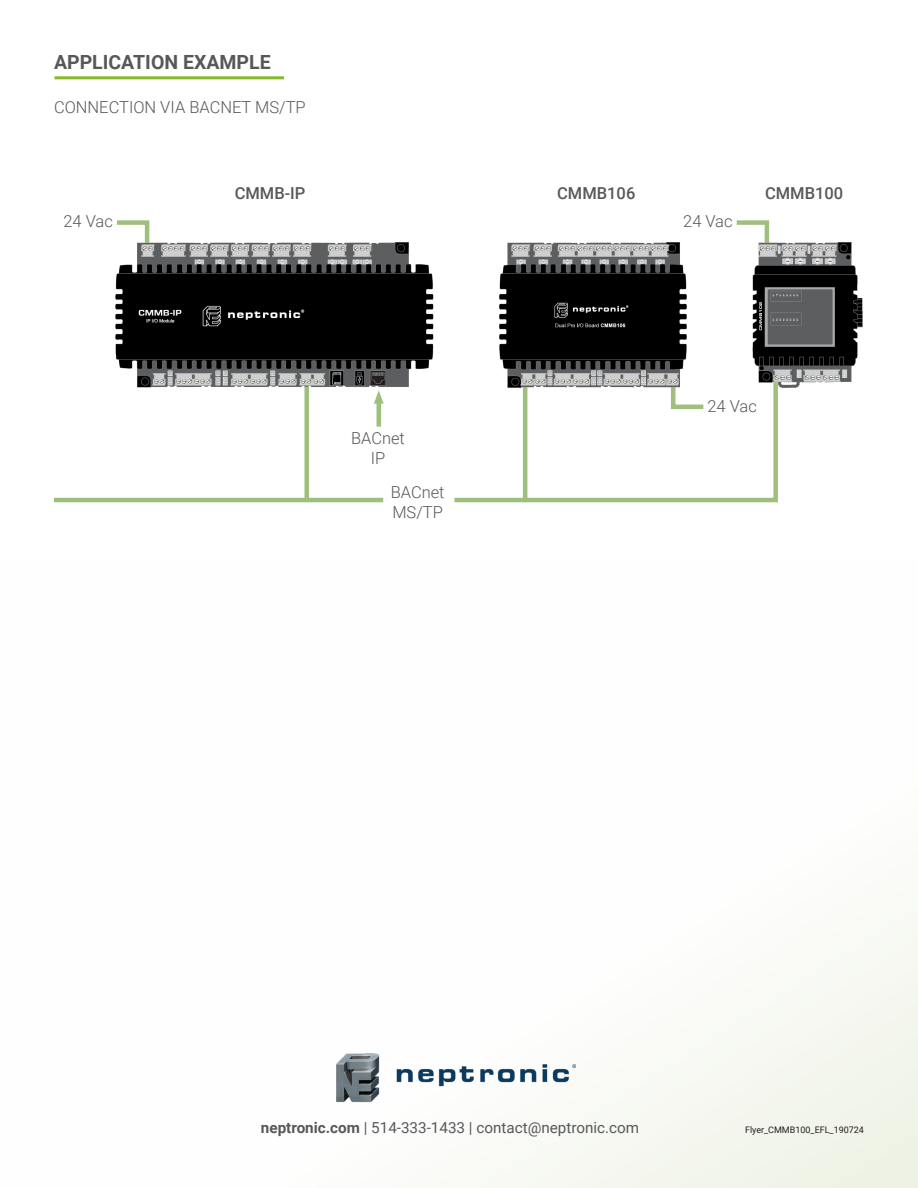
<style>
.page{position:relative;width:918px;height:1188px;background:#fff}
.page>*{position:absolute;margin:0;border:0;box-sizing:border-box;transform-origin:0 0}
.t1{font:700 19.5px "Roboto";color:#57585a}
.t2{font:300 16.5px "Roboto";color:#57585a}
.t3{font:500 16.5px "Roboto";color:#57585a}
.t4{font:15.15px "Roboto";color:#57585a}
.t5{font:9px "Roboto";color:#231f20}
.s1{font-weight:700}
</style>
<div class="page">
<div style="left:0;top:562px;width:918px;height:626px;background:linear-gradient(to right,#fff,#fafbf7)"></div>
<img style="left:328px;top:1050px;width:247px;height:58px">
<hr style="left:55px;top:76px;width:229px;height:3px;background:#82bb27">
<div style="left:304px;top:340px;width:5px;height:160px;background:#9fc07c"></div>
<hr style="left:54px;top:498px;width:329px;height:4px;background:#9fc07c">
<svg style="left:454px;top:387px;width:324px;height:116px"></svg>
<svg style="left:117px;top:220px;width:33px;height:22px"></svg>
<svg style="left:736px;top:220px;width:34px;height:22px"></svg>
<svg style="left:669px;top:387px;width:39px;height:24px"></svg>
<hr style="left:377px;top:400px;width:4px;height:27px;background:#9fc07c">
<svg style="left:374px;top:390px;width:10px;height:14px"></svg>
<img style="left:115px;top:242px;width:747px;height:145px">
<p class="t1" style="left:54px;top:48px;width:218px">APPLICATION EXAMPLE</p>
<p class="t2" style="left:54px;top:95px;width:253px">CONNECTION VIA BACNET MS/TP</p>
<p class="t3" style="left:235px;top:182px;width:72px">CMMB-IP</p>
<p class="t3" style="left:557px;top:182px;width:80px">CMMB106</p>
<p class="t3" style="left:765px;top:182px;width:80px">CMMB100</p>
<p class="t2" style="left:63px;top:210px;width:51px">24 Vac</p>
<p class="t2" style="left:683px;top:210px;width:51px">24 Vac</p>
<p class="t2" style="left:351px;top:427px;width:55px">BACnet</p>
<p class="t2" style="left:371px;top:446px;width:16px">IP</p>
<p class="t2" style="left:391px;top:481px;width:55px">BACnet</p>
<p class="t2" style="left:392px;top:501px;width:52px">MS/TP</p>
<p class="t2" style="left:707px;top:395px;width:51px">24 Vac</p>
<p class="t4" style="left:261px;top:1117px;width:380px"><span class="s1">neptronic.com</span> | 514-333-1433 | contact@neptronic.com</p>
<p class="t5" style="left:745px;top:1124px;width:120px">Flyer_CMMB100_EFL_190724</p>
</div>
